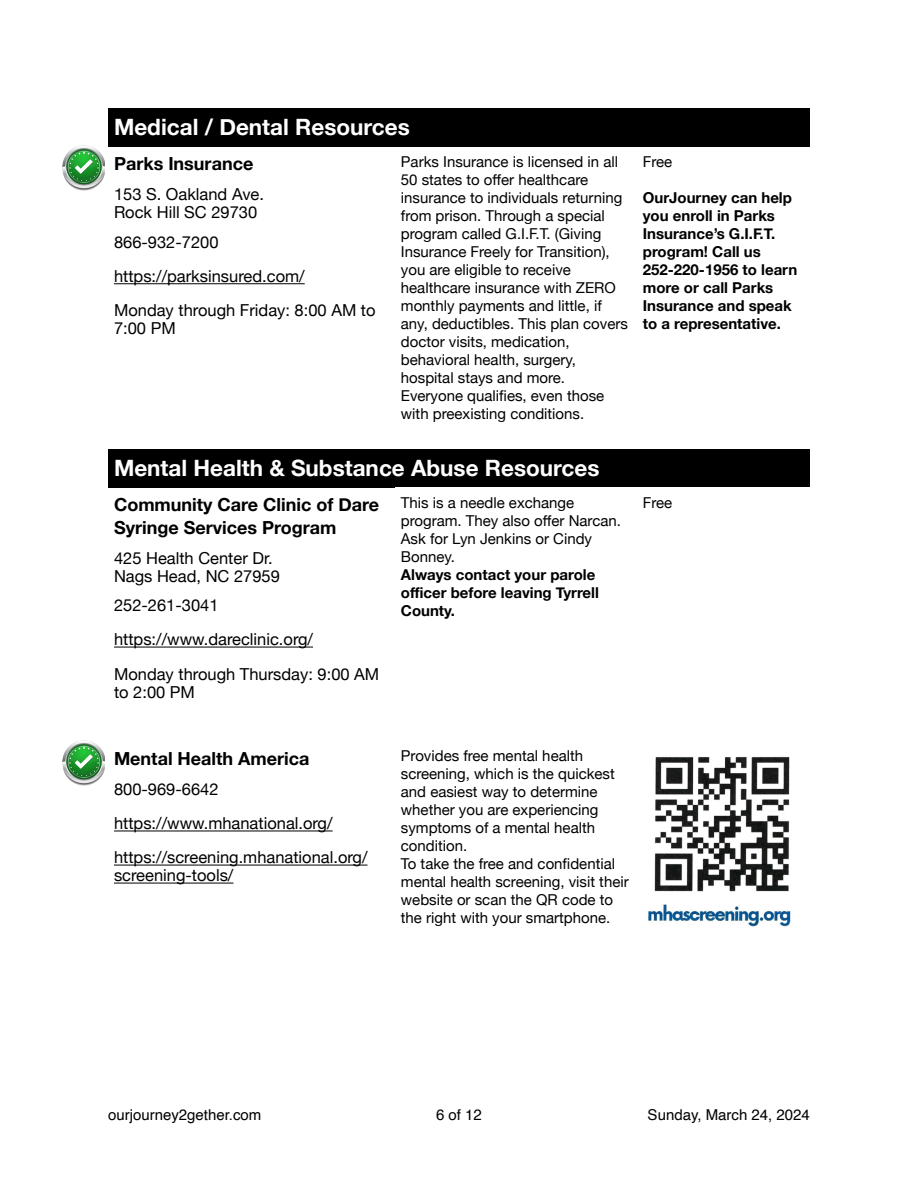
<style>
.page{position:relative;width:918px;height:1188px;background:#fff}
.page>*{position:absolute;margin:0;border:0;box-sizing:border-box;transform-origin:0 0}
.t1{font:700 22.5px "Helvetica Neue";color:#fff}
.t2{font:700 18px/22.5px "Helvetica Neue";color:#000}
.t3{font:16.5px/34px "Helvetica Neue";color:#000}
.t4{font:15px/18px "Helvetica Neue";color:#000}
.t5{font:700 15px/18px "Helvetica Neue";color:#000}
.t6{font:15px "Helvetica";color:#000}
</style>
<div class="page">
<hr style="left:114px;top:283px;width:191px;height:1px;background:#000">
<div style="left:395px;top:108px;width:414px;height:38px;background:#000"></div>
<div style="left:108px;top:108px;width:287px;height:38px;background:#000"></div>
<div style="left:108px;top:449px;width:701px;height:38px;background:#000"></div>
<hr style="left:114px;top:647px;width:199px;height:1px;background:#000">
<hr style="left:114px;top:831px;width:219px;height:1px;background:#000">
<hr style="left:114px;top:865px;width:254px;height:1px;background:#000">
<hr style="left:114px;top:883px;width:119px;height:1px;background:#000">
<img style="left:648px;top:756px;width:143px;height:171px">
<img style="left:63px;top:146px;width:42px;height:44px">
<img style="left:63px;top:741px;width:42px;height:44px">
<h1 class="t1" style="left:114px;top:114px;width:297px">Medical / Dental Resources</h1>
<p class="t2" style="left:114px;top:152px;width:141px">Parks Insurance</p>
<p class="t4" style="left:401px;top:152px;width:228px">Parks Insurance is licensed in all<br>50 states to offer healthcare insurance to individuals returning from prison. Through a special program called G.I.F.T. (Giving<br>Insurance Freely for Transition), you are eligible to receive healthcare insurance with ZERO monthly payments and little, if any, deductibles. This plan covers doctor visits, medication, behavioral health, surgery, hospital stays and more.<br>Everyone qualifies, even those with preexisting conditions.</p>
<p class="t4" style="left:643px;top:152px;width:31px">Free</p>
<p class="t3" style="left:114px;top:185px;width:152px;line-height:18px">153 S. Oakland Ave.<br>Rock Hill SC 29730</p>
<p class="t3" style="left:114px;top:225px;width:263px">866-932-7200 https://parksinsured.com/<br>Monday through Friday: 8:00 AM to</p>
<p class="t3" style="left:114px;top:311px;width:63px">7:00 PM</p>
<p class="t5" style="left:643px;top:188px;width:156px">OurJourney can help you enroll in Parks<br>Insurance’s G.I.F.T. program! Call us<br>252-220-1956 to learn more or call Parks<br>Insurance and speak to a representative.</p>
<h1 class="t1" style="left:114px;top:454px;width:487px">Mental Health &amp; Substance Abuse Resources</h1>
<p class="t2" style="left:114px;top:493px;width:267px">Community Care Clinic of Dare<br>Syringe Services Program</p>
<p class="t4" style="left:401px;top:493px;width:222px">This is a needle exchange program. They also offer Narcan.<br>Ask for Lyn Jenkins or Cindy<br>Bonney.</p>
<p class="t5" style="left:401px;top:565px;width:200px">Always contact your parole offi cer before leaving Tyrrell<br>County.</p>
<p class="t3" style="left:114px;top:549px;width:167px;line-height:18px">425 Health Center Dr.<br>Nags Head, NC 27959</p>
<p class="t3" style="left:114px;top:588px;width:267px">252-261-3041 https://www.dareclinic.org/<br>Monday through Thursday: 9:00 AM</p>
<p class="t3" style="left:114px;top:674px;width:83px">to 2:00 PM</p>
<p class="t4" style="left:643px;top:493px;width:31px">Free</p>
<p class="t2" style="left:114px;top:747px;width:197px">Mental Health America</p>
<p class="t4" style="left:401px;top:747px;width:229px">Provides free mental health screening, which is the quickest and easiest way to determine whether you are experiencing symptoms of a mental health condition.<br>To take the free and confidential mental health screening, visit their website or scan the QR code to the right with your smartphone.</p>
<p class="t3" style="left:114px;top:772px;width:255px">800-969-6642 https://www.mhanational.org/ https://screening.mhanational.org/</p>
<p class="t3" style="left:114px;top:858px;width:121px">screening-tools/</p>
<p class="t6" style="left:108px;top:1108px;width:155px">ourjourney2gether.com</p>
<p class="t6" style="left:436px;top:1108px;width:47px">6 of 12</p>
<p class="t6" style="left:648px;top:1108px;width:164px">Sunday, March 24, 2024</p>
</div>
